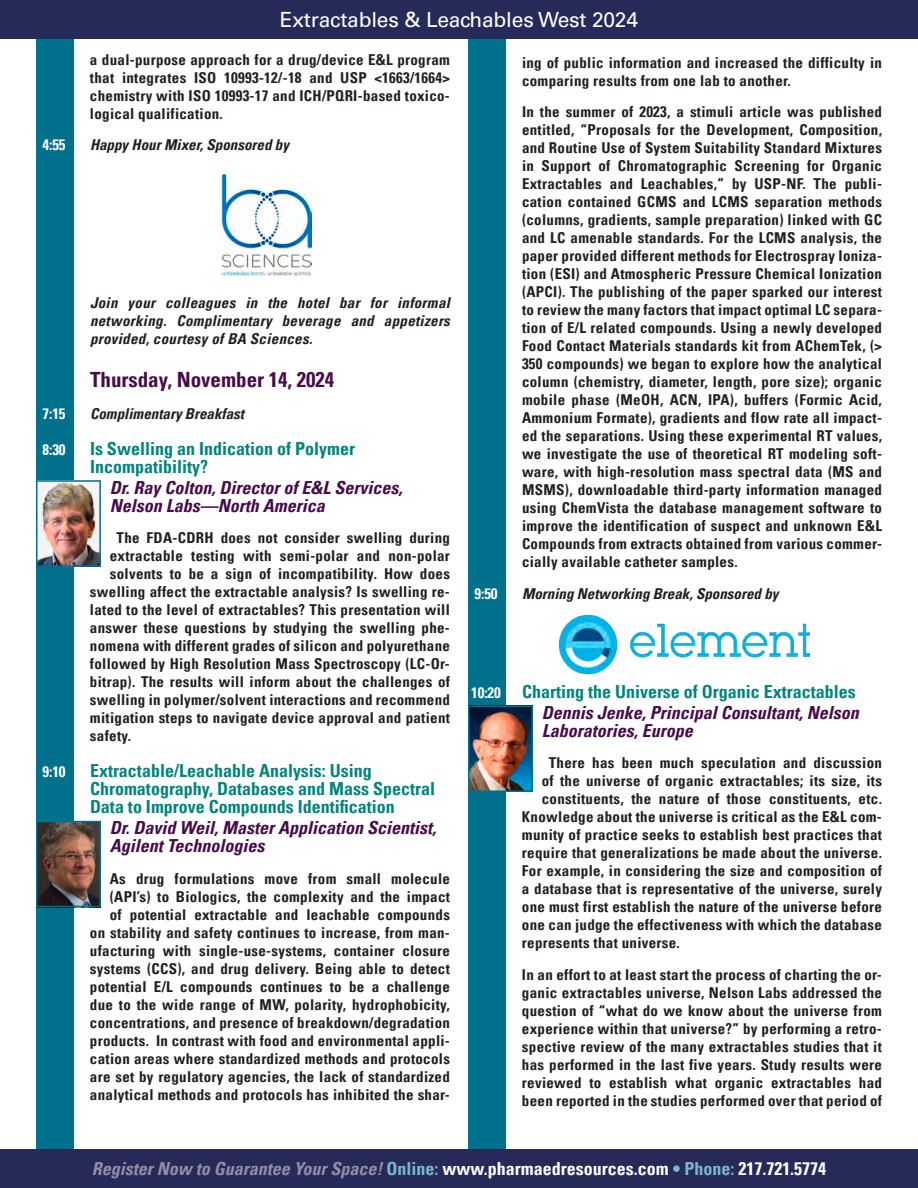
<style>
.page{position:relative;width:918px;height:1188px;background:#fff}
.page>*{position:absolute;margin:0;border:0;box-sizing:border-box;transform-origin:0 0}
.t1{font:21px "Univers LT Pro 55 Roman";letter-spacing:-.01em;color:#fff}
.Date{font:700 condensed 21px "Univers LT Pro";color:#480c49}
.t2{font:700 condensed 18px/18px "Univers LT Pro";color:#00857c}
.Speaker{font:italic 700 condensed 18px/18px "Univers LT Pro";color:#480c49}
.t3{font:700 condensed 18px "Univers LT Pro";color:#fff}
.body_copy{font:700 condensed 15px/18px "Univers LT Pro";letter-spacing:.02em;color:#231f20;text-align:justify}
.body_copy-2{font:italic 700 condensed 15px/18px "Univers LT Pro";letter-spacing:.02em;color:#231f20;text-align:justify}
.Break_head{font:italic 700 condensed 15px "Univers LT Pro";color:#231f20}
.Break_head-2{font:700 condensed 15px "Univers LT Pro";color:#fff}
.s1{font-size:15px;color:#fff}
.s2{font-style:italic;color:#938ca4}
.s3{color:#7eb6c9}
</style>
<div class="page">
<div style="left:36px;top:0;width:37px;height:1188px;background:#00718c"></div>
<div style="left:468px;top:0;width:37px;height:1188px;background:#00718c"></div>
<div style="left:0;top:0;width:918px;height:39px;background:#262a59"></div>
<div style="left:0;top:1149px;width:918px;height:39px;background:#262a59"></div>
<img style="left:39px;top:824px;width:59px;height:80px">
<div style="left:36px;top:821px;width:65px;height:86px;border:2px solid #00718c"></div>
<img style="left:559px;top:616px;width:251px;height:57px">
<img style="left:471px;top:709px;width:59px;height:80px">
<div style="left:468px;top:706px;width:65px;height:86px;border:2px solid #00718c"></div>
<img style="left:221px;top:175px;width:91px;height:100px">
<img style="left:39px;top:483px;width:59px;height:81px">
<div style="left:36px;top:480px;width:65px;height:87px;border:2px solid #00718c"></div>
<h1 class="t1" style="left:280px;top:5px;width:360px">Extractables &amp; Leachables West 2024</h1>
<p class="body_copy" style="left:522px;top:53px;width:361px">ing of public information and increased the difficulty in comparing results from one lab to another.</p>
<p class="body_copy" style="left:522px;top:103px;width:362px">In the summer of 2023, a stimuli article was published entitled, “Proposals for the Development, Composition, and Routine Use of System Suitability Standard Mixtures in Support of Chromatographic Screening for Organic Extractables and Leachables,” by USP-NF. The publi&shy;cation contained GCMS and LCMS separation methods (columns, gradients, sample preparation) linked with GC and LC amenable standards. For the LCMS analysis, the paper provided different methods for Electrospray Ioniza&shy;tion (ESI) and Atmospheric Pressure Chemical Ionization (APCI). The publishing of the paper sparked our interest to review the many factors that impact optimal LC separa&shy;tion of E/L related compounds. Using a newly developed Food Contact Materials standards kit from AChemTek, (&gt; 350 compounds) we began to explore how the analytical column (chemistry, diameter, length, pore size); organic mobile phase (MeOH, ACN, IPA), buffers (Formic Acid, Ammonium Formate), gradients and flow rate all impact&shy;ed the separations. Using these experimental RT values, we investigate the use of theoretical RT modeling soft&shy;ware, with high-resolution mass spectral data (MS and MSMS), downloadable third-party information managed using ChemVista the database management software to improve the identification of suspect and unknown E&amp;L Compounds from extracts obtained from various commer&shy;cially available catheter samples.</p>
<p class="Break_head-2" style="left:474px;top:584px;width:25px">9:50</p>
<p class="Break_head" style="left:522px;top:584px;width:258px">Morning Networking Break, Sponsored by</p>
<p class="body_copy" style="left:90px;top:50px;width:362px">a dual-purpose approach for a drug/device E&amp;L program that integrates ISO 10993-12/-18 and USP &lt;1663/1664&gt; chemistry with ISO 10993-17 and ICH/PQRI-based toxico&shy;logical qualification.</p>
<p class="Break_head-2" style="left:42px;top:136px;width:25px">4:55</p>
<p class="Break_head" style="left:90px;top:136px;width:201px">Happy Hour Mixer, Sponsored by</p>
<p class="body_copy-2" style="left:90px;top:293px;width:361px">Join your colleagues in the hotel bar for informal networking. Complimentary beverage and appetizers provided, courtesy of BA Sciences.</p>
<p class="Date" style="left:90px;top:367px;width:246px">Thursday, November 14, 2024</p>
<p class="Break_head-2" style="left:42px;top:404px;width:25px">7:15</p>
<p class="Break_head" style="left:90px;top:404px;width:156px">Complimentary Breakfast</p>
<p class="Break_head-2" style="left:42px;top:440px;width:25px">8:30</p>
<p class="t2" style="left:90px;top:439px;width:267px">Is Swelling an Indication of Polymer<br>Incompatibility?</p>
<p class="Speaker" style="left:110px;top:478px;width:294px">Dr. Ray Colton, Director of E&amp;L Services,<br>Nelson Labs—North America</p>
<p class="body_copy" style="left:117px;top:528px;width:335px">The FDA-CDRH does not consider swelling during</p>
<p class="body_copy" style="left:110px;top:546px;width:342px">extractable testing with semi-polar and non-polar</p>
<p class="body_copy" style="left:110px;top:564px;width:342px">solvents to be a sign of incompatibility. How does</p>
<p class="body_copy" style="left:90px;top:582px;width:361px">swelling affect the extractable analysis? Is swelling re-</p>
<p class="body_copy" style="left:90px;top:600px;width:361px">lated to the level of extractables? This presentation will</p>
<p class="body_copy" style="left:90px;top:618px;width:361px">answer these questions by studying the swelling phe-</p>
<p class="body_copy" style="left:90px;top:636px;width:361px">nomena with different grades of silicon and polyurethane</p>
<p class="body_copy" style="left:90px;top:654px;width:361px">followed by High Resolution Mass Spectroscopy (LC-Or-</p>
<p class="body_copy" style="left:90px;top:672px;width:362px">bitrap). The results will inform about the challenges of</p>
<p class="body_copy" style="left:90px;top:690px;width:361px">swelling in polymer/solvent interactions and recommend</p>
<p class="body_copy" style="left:90px;top:708px;width:362px">mitigation steps to navigate device approval and patient</p>
<p class="body_copy" style="left:90px;top:726px;width:43px">safety.</p>
<p class="Break_head-2" style="left:42px;top:763px;width:25px">9:10</p>
<p class="t2" style="left:90px;top:761px;width:347px">Extractable/Leachable Analysis: Using<br>Chromatography, Databases and Mass Spectral<br>Data to Improve Compounds Identification</p>
<p class="Speaker" style="left:110px;top:818px;width:328px">Dr. David Weil, Master Application Scientist,<br>Agilent Technologies</p>
<p class="body_copy" style="left:90px;top:869px;width:362px;text-align:right">As drug formulations move from small molecule (API’s) to Biologics, the complexity and the impact<br>of potential extractable and leachable compounds<br>on stability and safety continues to increase, from man&shy;ufacturing with single-use-systems, container closure systems (CCS), and drug delivery. Being able to detect potential E/L compounds continues to be a challenge due to the wide range of MW, polarity, hydrophobicity, concentrations, and presence of breakdown/degradation products. In contrast with food and environmental appli&shy;cation areas where standardized methods and protocols are set by regulatory agencies, the lack of standardized analytical methods and protocols has inhibited the shar-</p>
<p class="t2" style="left:471px;top:682px;width:386px"><span class="s1">10:20</span> Charting the Universe of Organic Extractables</p>
<p class="Speaker" style="left:542px;top:703px;width:318px">Dennis Jenke, Principal Consultant, Nelson<br>Laboratories, Europe</p>
<p class="body_copy" style="left:549px;top:754px;width:335px">There has been much speculation and discussion</p>
<p class="body_copy" style="left:542px;top:772px;width:342px">of the universe of organic extractables; its size, its</p>
<p class="body_copy" style="left:542px;top:790px;width:342px">constituents, the nature of those constituents, etc.</p>
<p class="body_copy" style="left:522px;top:808px;width:362px">Knowledge about the universe is critical as the E&amp;L com-</p>
<p class="body_copy" style="left:522px;top:826px;width:362px">munity of practice seeks to establish best practices that</p>
<p class="body_copy" style="left:522px;top:844px;width:362px">require that generalizations be made about the universe.</p>
<p class="body_copy" style="left:522px;top:862px;width:362px">For example, in considering the size and composition of</p>
<p class="body_copy" style="left:522px;top:880px;width:362px">a database that is representative of the universe, surely</p>
<p class="body_copy" style="left:522px;top:898px;width:361px">one must first establish the nature of the universe before</p>
<p class="body_copy" style="left:522px;top:916px;width:361px">one can judge the effectiveness with which the database</p>
<p class="body_copy" style="left:522px;top:934px;width:159px">represents that universe.</p>
<p class="body_copy" style="left:522px;top:965px;width:362px">In an effort to at least start the process of charting the or&shy;ganic extractables universe, Nelson Labs addressed the question of “what do we know about the universe from experience within that universe?” by performing a retro&shy;spective review of the many extractables studies that it has performed in the last five years. Study results were reviewed to establish what organic extractables had been reported in the studies performed over that period of</p>
<p class="t3" style="left:92px;top:1158px;width:736px"><span class="s2">Register Now to Guarantee Your Space!</span> <span class="s3">Online:</span> www.pharmaedresources.com <span class="s3">• Phone:</span> 217.721.5774</p>
</div>
